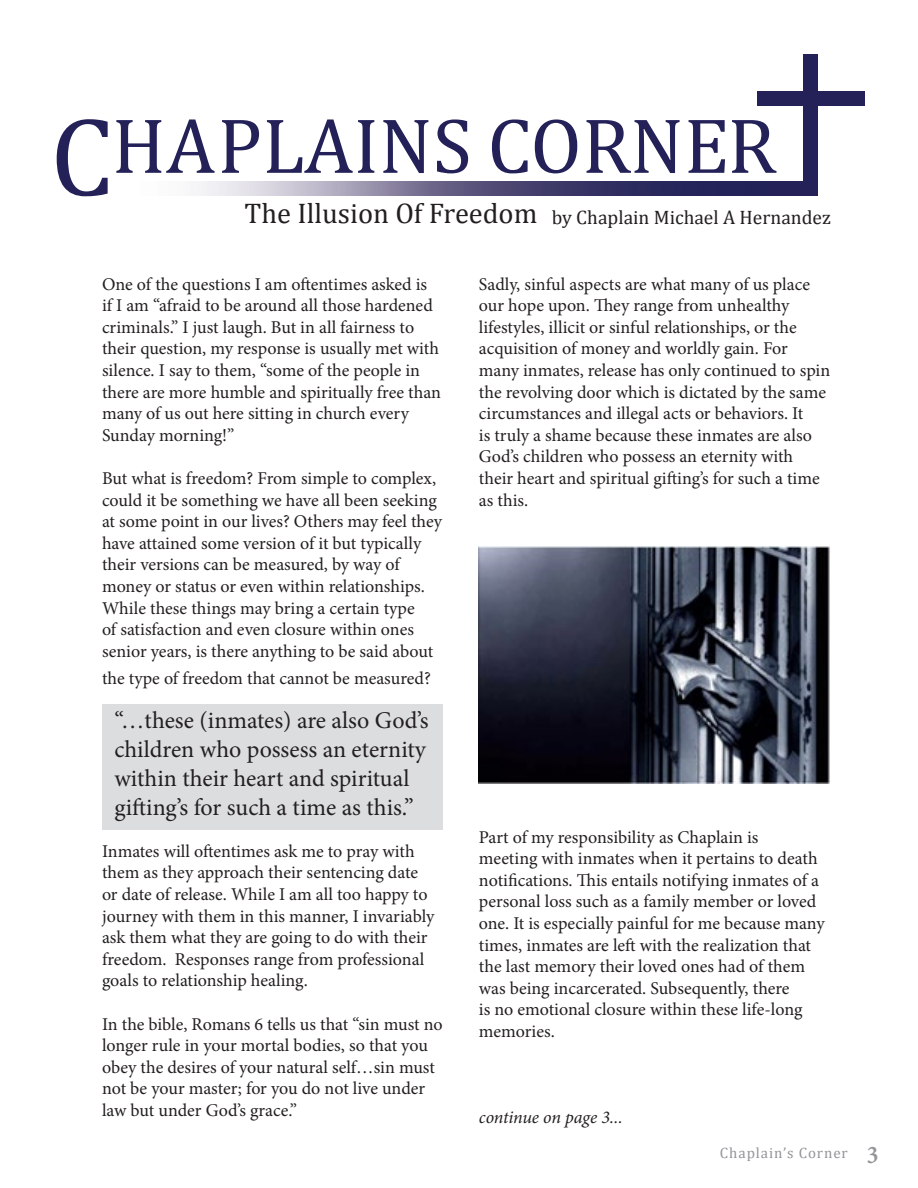
<style>
.page{position:relative;width:918px;height:1188px;background:#fff}
.page>*{position:absolute;margin:0;border:0;box-sizing:border-box;transform-origin:0 0}
.t1{font:79.05px "Cambria";color:#232158}
.Left{font:28.5px "Cambria";color:#231f20}
.t2{font:25.5px "Minion Pro Semibold Cn Capt";color:#939598}
.t3{font:24px/28.8px "Minion Pro";color:#231f20;text-align:justify}
.Left-2{font:19.5px "Cambria";color:#231f20}
.t4{font:18px/21.6px "Minion Pro";color:#231f20}
.t5{font:italic 18px "Minion Pro";letter-spacing:-.01em;color:#231f20}
.Right{font:15px "Cambria";letter-spacing:.06em;color:#939598}
.s1{font-size:112.95px}
</style>
<div class="page">
<div style="left:102px;top:704px;width:340px;height:126px;background:#dcdddf"></div>
<img style="left:479px;top:547px;width:351px;height:236px">
<img style="left:198px;top:181px;width:620px;height:14px">
<div style="left:804px;top:54px;width:14px;height:134px;background:#232158"></div>
<div style="left:757px;top:91px;width:108px;height:14px;background:#232158"></div>
<h1 class="t1" style="left:50px;top:98px;width:728px"><span class="s1">C</span>HAPLAINS CORNER</h1>
<p class="Left" style="left:245px;top:196px;width:294px">The Illusion Of Freedom</p>
<p class="Left-2" style="left:552px;top:205px;width:281px">by Chaplain Michael A Hernandez</p>
<p class="t4" style="left:102px;top:273px;width:340px">One of the questions I am oftentimes asked is if I am “afraid to be around all those hardened criminals.” I just laugh. But in all fairness to their question, my response is usually met with silence. I say to them, “some of the people in there are more humble and spiritually free than many of us out here sitting in church every Sunday morning!”</p>
<p class="t4" style="left:102px;top:468px;width:342px">But what is freedom? From simple to complex, could it be something we have all been seeking at some point in our lives? Others may feel they have attained some version of it but typically their versions can be measured, by way of money or status or even within relationships.<br>While these things may bring a certain type<br>of satisfaction and even closure within ones senior years, is there anything to be said about</p>
<p class="t4" style="left:102px;top:667px;width:330px">the type of freedom that cannot be measured?</p>
<p class="t3" style="left:114px;top:706px;width:316px">“…these (inmates) are also God’s children who possess an eternity within their heart and spiritual</p>
<p class="t3" style="left:114px;top:793px;width:301px">gifting’s for such a time as this.”</p>
<p class="t4" style="left:102px;top:840px;width:334px">Inmates will oftentimes ask me to pray with them as they approach their sentencing date or date of release. While I am all too happy to journey with them in this manner, I invariably ask them what they are going to do with their freedom. Responses range from professional goals to relationship healing.</p>
<p class="t4" style="left:102px;top:1013px;width:342px">In the bible, Romans 6 tells us that “sin must no longer rule in your mortal bodies, so that you obey the desires of your natural self…sin must not be your master; for you do not live under law but under God’s grace.”</p>
<p class="t4" style="left:479px;top:273px;width:353px">Sadly, sinful aspects are what many of us place our hope upon. They range from unhealthy lifestyles, illicit or sinful relationships, or the acquisition of money and worldly gain. For many inmates, release has only continued to spin the revolving door which is dictated by the same circumstances and illegal acts or behaviors. It<br>is truly a shame because these inmates are also God’s children who possess an eternity with their heart and spiritual gifting’s for such a time as this.</p>
<p class="t4" style="left:479px;top:826px;width:347px">Part of my responsibility as Chaplain is<br>meeting with inmates when it pertains to death notifications. This entails notifying inmates of a personal loss such as a family member or loved one. It is especially painful for me because many times, inmates are left with the realization that the last memory their loved ones had of them was being incarcerated. Subsequently, there<br>is no emotional closure within these life-long memories.</p>
<p class="t5" style="left:479px;top:1105px;width:145px">continue on page 3...</p>
<p class="Right" style="left:720px;top:1144px;width:129px">Chaplain’s Corner</p>
<h3 class="t2" style="left:867px;top:1137px;width:13px">3</h3>
</div>
